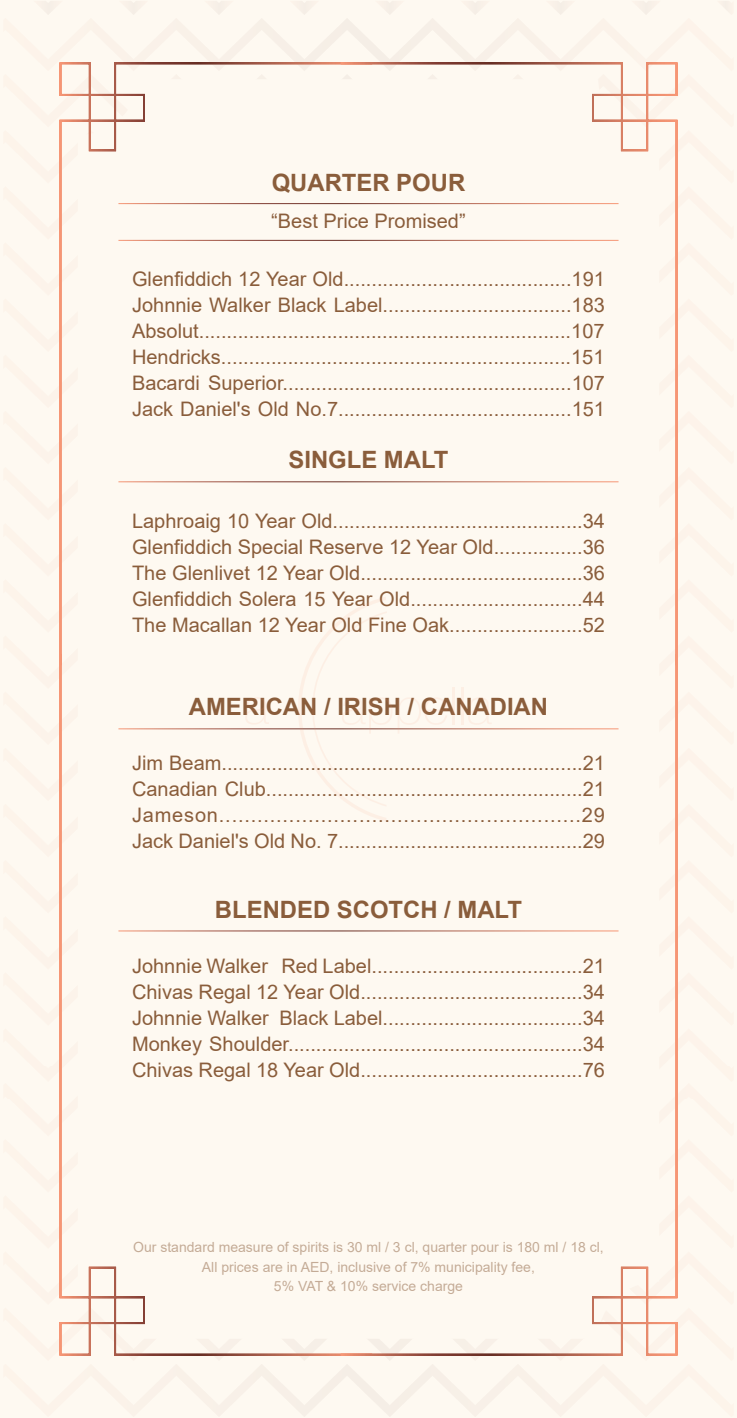
<style>
.page{position:relative;width:737px;height:1418px;background:#fff}
.page>*{position:absolute;margin:0;border:0;box-sizing:border-box;transform-origin:0 0}
.t1{font:700 23.8px "Arial";color:#8a5d3b}
.t2{font:20px/26px "Arial";color:#8a5d3b;text-align:justify}
.t3{font:14px/19.8px "Arial";color:#8a5d3b;text-align:center}
</style>
<div class="page">
<div style="left:3px;top:1px;width:731px;height:1416px;background:#fef9f1"></div>
<p class="t1" style="left:272px;top:166px;width:195px">QUARTER POUR</p>
<p class="t2" style="left:271px;top:208px;width:196px">“Best Price Promised”</p>
<p class="t2" style="left:132px;top:266px;width:474px">Glenfiddich 12 Year Old.........................................191<br>Johnnie Walker Black Label..................................183<br>Absolut...................................................................107<br>Hendricks...............................................................151<br>Bacardi Superior....................................................107<br>Jack Daniel's Old No.7..........................................151</p>
<p class="t1" style="left:289px;top:443px;width:161px">SINGLE MALT</p>
<p class="t2" style="left:132px;top:507px;width:474px">Laphroaig 10 Year Old.............................................34<br>Glenfiddich Special Reserve 12 Year Old................36<br>The Glenlivet 12 Year Old........................................36<br>Glenfiddich Solera 15 Year Old...............................44<br>The Macallan 12 Year Old Fine Oak........................52</p>
<p class="t1" style="left:189px;top:690px;width:361px">AMERICAN / IRISH / CANADIAN</p>
<p class="t2" style="left:132px;top:749px;width:474px">Jim Beam.................................................................21<br>Canadian Club.........................................................21<br>Jameson.........................................................29<br>Jack Daniel's Old No. 7............................................29</p>
<p class="t1" style="left:215px;top:893px;width:309px">BLENDED SCOTCH / MALT</p>
<p class="t2" style="left:132px;top:952px;width:474px">Johnnie Walker Red Label......................................21<br>Chivas Regal 12 Year Old........................................34<br>Johnnie Walker Black Label....................................34<br>Monkey Shoulder.....................................................34<br>Chivas Regal 18 Year Old........................................76</p>
<p class="t3" style="left:133px;top:1236px;width:472px">Our standard measure of spirits is 30 ml / 3 cl, quarter pour is 180 ml / 18 cl,<br>All prices are in AED, inclusive of 7% municipality fee,<br>5% VAT &amp; 10% service charge</p>
</div>
